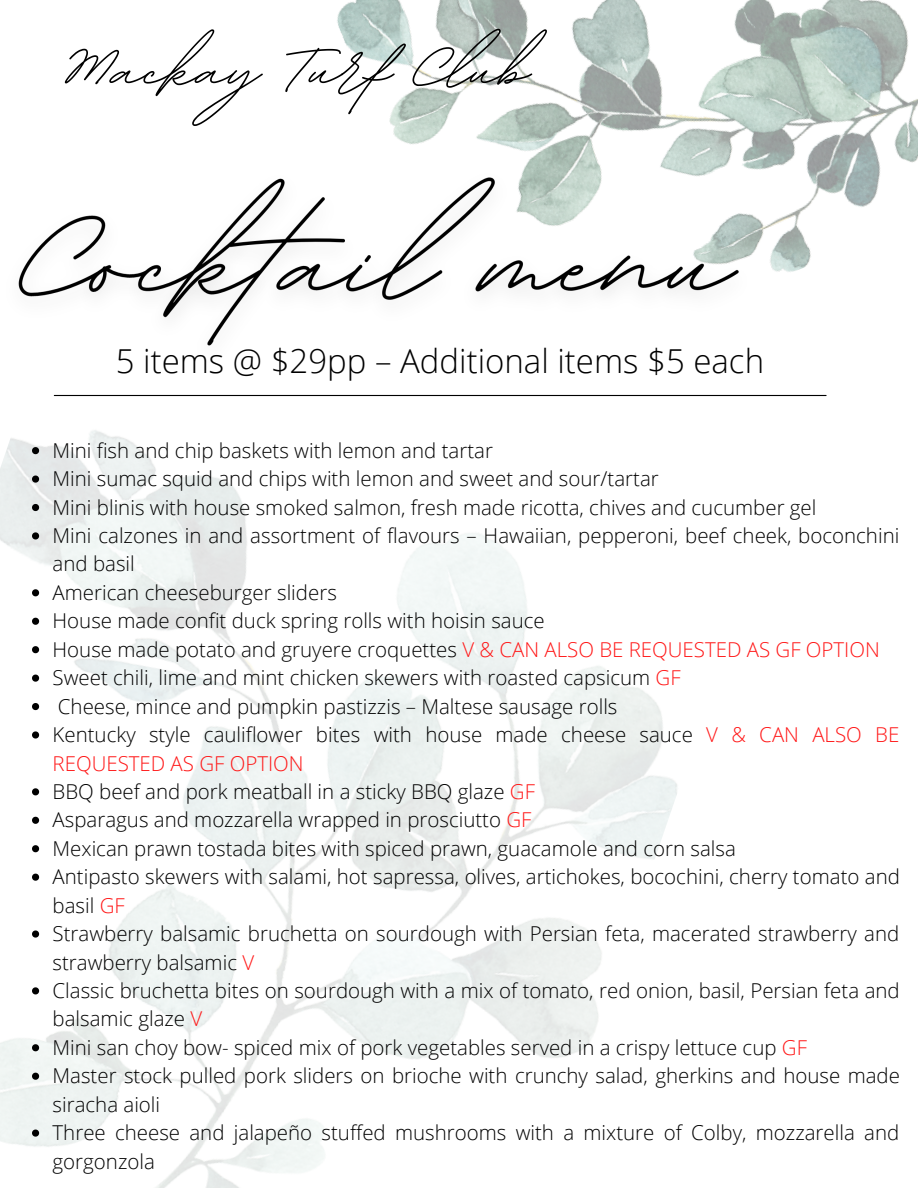
<style>
.page{position:relative;width:918px;height:1188px;background:#fff}
.page>*{position:absolute;margin:0;border:0;box-sizing:border-box;transform-origin:0 0}
.t1{font:700 105px "BD Script";color:#000}
.t2{font:300 33px "Open Sans";color:#000}
.t3{font:300 20.4px/28.5px "Open Sans";color:#000}
.s1{color:#ff1616}
</style>
<div class="page">
<img style="left:337px;top:0;width:581px;height:395px">
<img style="left:18px;top:102px;width:748px;height:295px">
<hr style="left:54px;top:395px;width:772px;height:1px;background:#000">
<img style="left:0;top:379px;width:736px;height:809px">
<svg style="left:32px;top:447px;width:7px;height:7px"></svg>
<svg style="left:32px;top:476px;width:7px;height:7px"></svg>
<svg style="left:32px;top:504px;width:7px;height:7px"></svg>
<svg style="left:32px;top:532px;width:7px;height:8px"></svg>
<svg style="left:32px;top:589px;width:7px;height:7px"></svg>
<svg style="left:32px;top:618px;width:7px;height:7px"></svg>
<svg style="left:32px;top:646px;width:7px;height:7px"></svg>
<svg style="left:32px;top:675px;width:7px;height:7px"></svg>
<svg style="left:32px;top:703px;width:7px;height:7px"></svg>
<svg style="left:32px;top:731px;width:7px;height:8px"></svg>
<svg style="left:32px;top:788px;width:7px;height:7px"></svg>
<svg style="left:32px;top:817px;width:7px;height:7px"></svg>
<svg style="left:32px;top:845px;width:7px;height:7px"></svg>
<svg style="left:32px;top:874px;width:7px;height:7px"></svg>
<svg style="left:32px;top:930px;width:7px;height:8px"></svg>
<svg style="left:32px;top:987px;width:7px;height:7px"></svg>
<svg style="left:32px;top:1044px;width:7px;height:7px"></svg>
<svg style="left:32px;top:1073px;width:7px;height:7px"></svg>
<svg style="left:32px;top:1130px;width:7px;height:7px"></svg>
<p class="t1" style="left:54px;top:0;width:477px">Mackay Turf Club</p>
<p class="t2" style="left:116px;top:338px;width:650px">5 items @ $29pp – Additional items $5 each</p>
<p class="t3" style="left:53px;top:436px;width:442px">Mini fish and chip baskets with lemon and tartar</p>
<p class="t3" style="left:53px;top:464px;width:608px">Mini sumac squid and chips with lemon and sweet and sour/tartar</p>
<p class="t3" style="left:53px;top:492px;width:765px">Mini blinis with house smoked salmon, fresh made ricotta, chives and cucumber gel</p>
<p class="t3" style="left:53px;top:521px;width:848px">Mini calzones in and assortment of flavours – Hawaiian, pepperoni, beef cheek, boconchini and basil</p>
<p class="t3" style="left:53px;top:578px;width:286px">American cheeseburger sliders</p>
<p class="t3" style="left:53px;top:606px;width:494px">House made confit duck spring rolls with hoisin sauce</p>
<p class="t3" style="left:53px;top:635px;width:829px">House made potato and gruyere croquettes <span class="s1">V &amp; CAN ALSO BE REQUESTED AS GF OPTION</span></p>
<p class="t3" style="left:53px;top:663px;width:630px">Sweet chili, lime and mint chicken skewers with roasted capsicum <span class="s1">GF</span></p>
<p class="t3" style="left:58px;top:692px;width:561px">Cheese, mince and pumpkin pastizzis – Maltese sausage rolls</p>
<p class="t3" style="left:53px;top:720px;width:848px">Kentucky style cauliflower bites with house made cheese sauce <span class="s1">V &amp; CAN ALSO BE<br>REQUESTED AS GF OPTION</span></p>
<p class="t3" style="left:53px;top:777px;width:484px">BBQ beef and pork meatball in a sticky BBQ glaze <span class="s1">GF</span></p>
<p class="t3" style="left:53px;top:805px;width:480px">Asparagus and mozzarella wrapped in prosciutto <span class="s1">GF</span></p>
<p class="t3" style="left:53px;top:834px;width:685px">Mexican prawn tostada bites with spiced prawn, guacamole and corn salsa</p>
<p class="t3" style="left:53px;top:862px;width:849px">Antipasto skewers with salami, hot sapressa, olives, artichokes, bocochini, cherry tomato and basil <span class="s1">GF</span></p>
<p class="t3" style="left:53px;top:919px;width:848px">Strawberry balsamic bruchetta on sourdough with Persian feta, macerated strawberry and strawberry balsamic <span class="s1">V</span></p>
<p class="t3" style="left:53px;top:976px;width:849px">Classic bruchetta bites on sourdough with a mix of tomato, red onion, basil, Persian feta and balsamic glaze <span class="s1">V</span></p>
<p class="t3" style="left:53px;top:1033px;width:756px">Mini san choy bow- spiced mix of pork vegetables served in a crispy lettuce cup <span class="s1">GF</span></p>
<p class="t3" style="left:53px;top:1061px;width:849px">Master stock pulled pork sliders on brioche with crunchy salad, gherkins and house made siracha aioli</p>
<p class="t3" style="left:53px;top:1118px;width:848px">Three cheese and jalapeño stuffed mushrooms with a mixture of Colby, mozzarella and gorgonzola</p>
</div>
